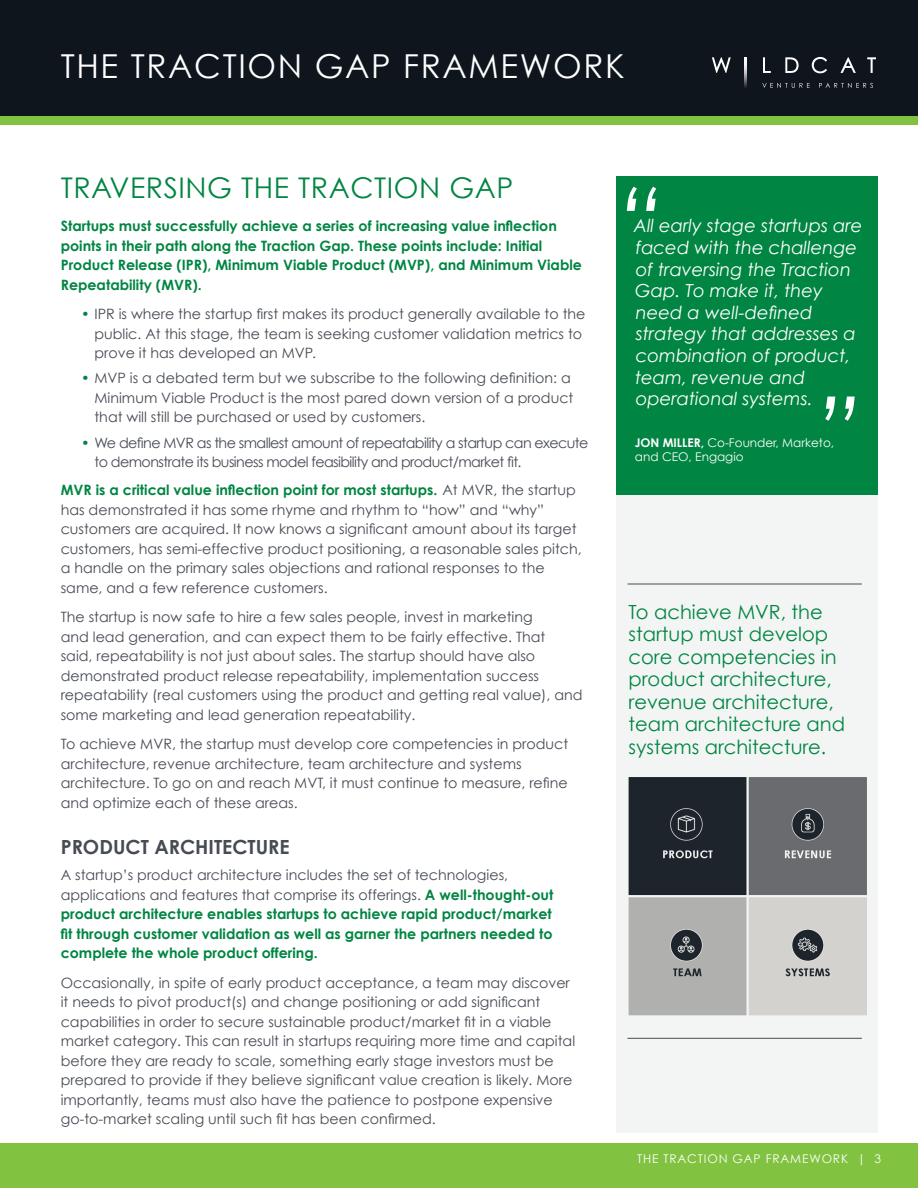
<style>
.page{position:relative;width:918px;height:1188px;background:#fff}
.page>*{position:absolute;margin:0;border:0;box-sizing:border-box;transform-origin:0 0}
.t1{font:italic 90px "Century Gothic";color:#fff}
.t2{font:33px "Century Gothic";letter-spacing:.05em;color:#fff}
.Header_1{font:28.5px "Century Gothic";letter-spacing:.02em;color:#008542}
.Body_copy_9_5_13{font:19.5px/22.5px "Century Gothic";color:#008542}
.Header_2-Subheading{font:700 19.5px "Century Gothic";color:#464b54}
.t3{font:italic 18px/21.6px "Century Gothic";color:#fff}
.Body_copy_9_5_13-2{font:14.25px/19.5px "Century Gothic";color:#464b54}
.Green_Stand_Out_Text{font:14.25px/19.5px "Century Gothic";color:#464b54}
.Body_copy_9_5_13-3{font:700 14.25px/19.5px "Century Gothic";color:#008542}
.Green_Stand_Out_Text-2{font:700 14.25px/19.5px "Century Gothic";color:#008542}
.Body_copy_9_5_13-4{font:14.25px/19.5px "Century Gothic";letter-spacing:-.04em;color:#464b54}
.Quote_Author{font:12px/14.4px "Century Gothic";color:#fff}
.Quote_Author-2{font:12px "Century Gothic";letter-spacing:.07em;color:#fff}
.s1{color:#008542}
.s2{font-weight:700;color:#008542}
.s3{font-weight:400;color:#464b54}
.s4{font-weight:700}
</style>
<div class="page">
<div style="left:0;top:0;width:918px;height:118px;background:#0e151d"></div>
<div style="left:0;top:117px;width:918px;height:8px;background:#81c340"></div>
<svg style="left:745px;top:73px;width:2px;height:15px"></svg>
<svg style="left:762px;top:83px;width:48px;height:5px"></svg>
<svg style="left:819px;top:83px;width:54px;height:5px"></svg>
<svg style="left:712px;top:57px;width:164px;height:16px"></svg>
<div style="left:0;top:1144px;width:918px;height:44px;background:#81c340"></div>
<div style="left:616px;top:495px;width:262px;height:638px;background:#f3f5f4"></div>
<hr style="left:627px;top:584px;width:235px;height:1px;background:#464b54">
<hr style="left:627px;top:1038px;width:235px;height:1px;background:#464b54">
<div style="left:616px;top:176px;width:262px;height:319px;background:#008542"></div>
<img style="left:628px;top:777px;width:239px;height:239px">
<h2 class="t2" style="left:61px;top:46px;width:566px">THE TRACTION GAP FRAMEWORK</h2>
<p class="Header_1" style="left:61px;top:171px;width:454px">TRAVERSING THE TRACTION GAP</p>
<p class="Green_Stand_Out_Text-2" style="left:61px;top:216px;width:523px">Startups must successfully achieve a series of increasing value inflection points in their path along the Traction Gap. These points include: Initial Product Release (IPR), Minimum Viable Product (MVP), and Minimum Viable Repeatability (MVR).</p>
<p class="Body_copy_9_5_13-2" style="left:94px;top:304px;width:493px;text-indent:-14px"><span class="s1">•</span> IPR is where the startup first makes its product generally available to the public. At this stage, the team is seeking customer validation metrics to prove it has developed an MVP.</p>
<p class="Body_copy_9_5_13-2" style="left:94px;top:368px;width:480px;text-indent:-14px"><span class="s1">•</span> MVP is a debated term but we subscribe to the following definition: a<br>Minimum Viable Product is the most pared down version of a product that will still be purchased or used by customers.</p>
<p class="Body_copy_9_5_13-4" style="left:94px;top:433px;width:495px;text-indent:-14px"><span class="s1">•</span> We define MVR as the smallest amount of repeatability a startup can execute to demonstrate its business model feasibility and product/market fit.</p>
<p class="Green_Stand_Out_Text" style="left:61px;top:480px;width:523px"><span class="s2">MVR is a critical value inflection point for most startups.</span> At MVR, the startup has demonstrated it has some rhyme and rhythm to “how” and “why” customers are acquired. It now knows a significant amount about its target customers, has semi-effective product positioning, a reasonable sales pitch, a handle on the primary sales objections and rational responses to the same, and a few reference customers.</p>
<p class="Body_copy_9_5_13-2" style="left:61px;top:607px;width:523px">The startup is now safe to hire a few sales people, invest in marketing<br>and lead generation, and can expect them to be fairly effective. That<br>said, repeatability is not just about sales. The startup should have also demonstrated product release repeatability, implementation success repeatability (real customers using the product and getting real value), and some marketing and lead generation repeatability.</p>
<p class="Body_copy_9_5_13-2" style="left:61px;top:734px;width:509px">To achieve MVR, the startup must develop core competencies in product architecture, revenue architecture, team architecture and systems architecture. To go on and reach MVT, it must continue to measure, refine and optimize each of these areas.</p>
<p class="Header_2-Subheading" style="left:61px;top:834px;width:230px">PRODUCT ARCHITECTURE</p>
<p class="Body_copy_9_5_13-3" style="left:61px;top:865px;width:494px"><span class="s3">A startup’s product architecture includes the set of technologies, applications and features that comprise its offerings.</span> A well-thought-out product architecture enables startups to achieve rapid product/market fit through customer validation as well as garner the partners needed to complete the whole product offering.</p>
<p class="Body_copy_9_5_13-2" style="left:61px;top:972px;width:516px">Occasionally, in spite of early product acceptance, a team may discover it needs to pivot product(s) and change positioning or add significant capabilities in order to secure sustainable product/market fit in a viable market category. This can result in startups requiring more time and capital before they are ready to scale, something early stage investors must be prepared to provide if they believe significant value creation is likely. More importantly, teams must also have the patience to postpone expensive go-to-market scaling until such fit has been confirmed.</p>
<p class="t1" style="left:618px;top:166px;width:47px">“</p>
<p class="t3" style="left:634px;top:215px;width:230px">All early stage startups are faced with the challenge of traversing the Traction<br>Gap. To make it, they need a well-defined strategy that addresses a combination of product, team, revenue and operational systems.</p>
<p class="Quote_Author" style="left:635px;top:435px;width:201px"><span class="s4">JON MILLER,</span> Co-Founder, Marketo, and CEO, Engagio</p>
<p class="t1" style="left:863px;top:442px;width:47px;rotate:-180deg">“</p>
<p class="Body_copy_9_5_13" style="left:629px;top:600px;width:218px">To achieve MVR, the startup must develop core competencies in product architecture, revenue architecture, team architecture and systems architecture.</p>
<p class="Quote_Author-2" style="left:637px;top:1151px;width:246px">THE TRACTION GAP FRAMEWORK | 3</p>
</div>
